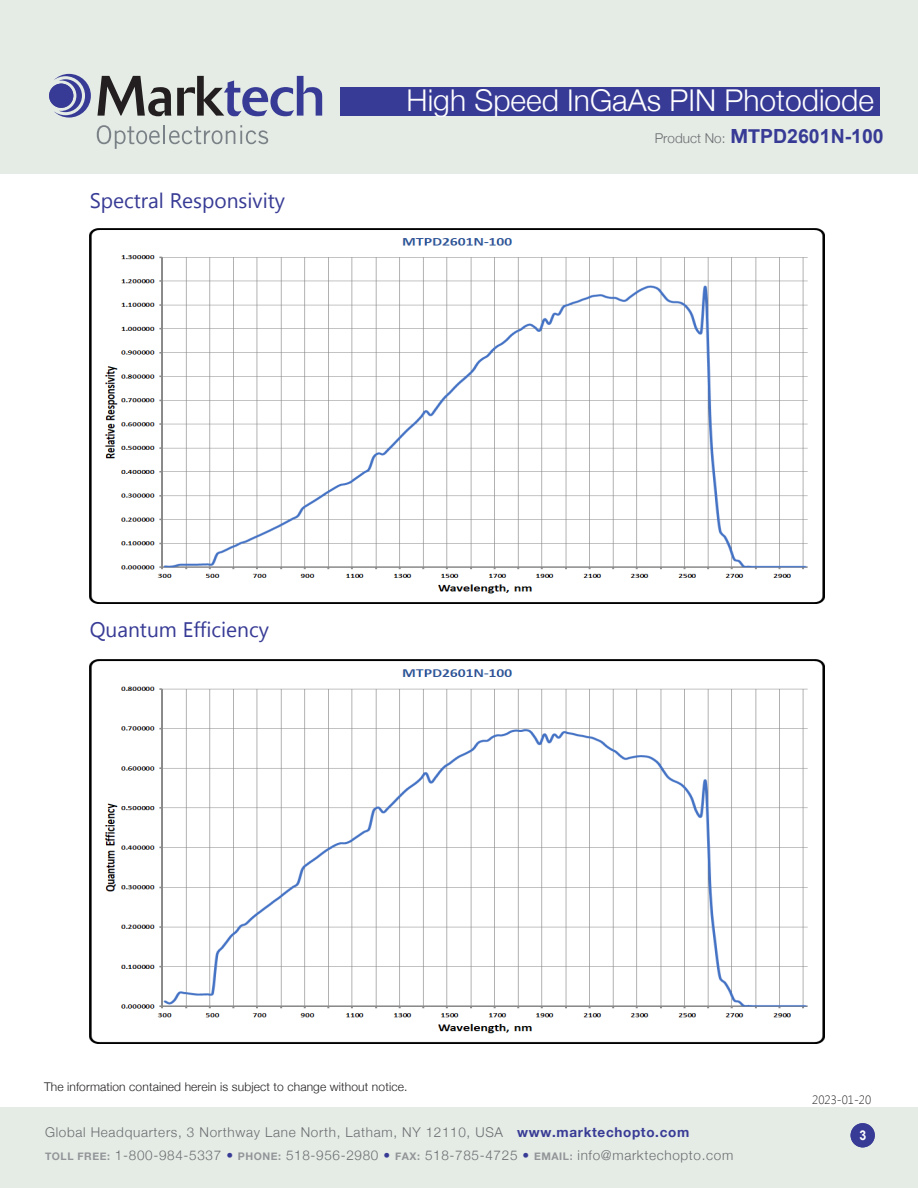
<style>
.page{position:relative;width:918px;height:1188px;background:#fff}
.page>*{position:absolute;margin:0;border:0;box-sizing:border-box;transform-origin:0 0}
.Product_Name{font:300 30px "Helvetica Neue";color:#fff}
.t1{font:21px "Segoe UI";color:#383b95}
.t2{font:700 19.5px "Arial";color:#383b95}
.t3{font:300 13.5px "Helvetica Neue";letter-spacing:.05em;color:#6c6d70}
.t4{font:700 13.5px "Arial";color:#fff;scale:.92 1}
.Text_flush_right{font:300 12px "Helvetica Neue";letter-spacing:.01em;color:#231f20}
.t5{font:300 12px "Segoe UI";color:#231f20}
.s1{font-family:"Helvetica Neue";font-weight:300;font-size:13.5px;color:#6c6d70}
.s2{font-family:"Helvetica Neue"}
.s3{font-weight:700;color:#383b95}
.s4{font-weight:700;font-size:10.5px;color:#939598}
.s5{color:#383b95}
</style>
<div class="page">
<div style="left:0;top:1107px;width:918px;height:81px;background:#e5ece6"></div>
<div style="left:0;top:0;width:918px;height:173px;background:#e5ece6"></div>
<div style="left:340px;top:87px;width:540px;height:29px;background:#383b95"></div>
<svg style="left:97px;top:125px;width:171px;height:24px"></svg>
<svg style="left:54px;top:74px;width:37px;height:44px"></svg>
<div style="left:49px;top:84px;width:24px;height:24px;background:#383b95;border-radius:50%"></div>
<svg style="left:97px;top:76px;width:74px;height:40px"></svg>
<svg style="left:177px;top:76px;width:145px;height:40px"></svg>
<div style="left:851px;top:1123px;width:24px;height:24px;background:#383b95;border-radius:50%"></div>
<img style="left:90px;top:659px;width:734px;height:384px">
<img style="left:90px;top:228px;width:734px;height:376px">
<p class="Product_Name" style="left:407px;top:82px;width:469px">High Speed InGaAs PIN Photodiode</p>
<h2 class="t1" style="left:90px;top:185px;width:197px">Spectral Responsivity</h2>
<h2 class="t1" style="left:90px;top:615px;width:181px">Quantum Efficiency</h2>
<p class="Text_flush_right" style="left:44px;top:1079px;width:365px">The information contained herein is subject to change without notice.</p>
<h3 class="t2" style="left:655px;top:125px;width:231px"><span class="s1">Product No:</span> <span class="s2">MT</span>PD2601N-100</h3>
<p class="t5" style="left:812px;top:1091px;width:60px">2023-01-20</p>
<p class="t3" style="left:45px;top:1124px;width:646px">Global Headquarters, 3 Northway Lane North, Latham, NY 12110, USA <span class="s3">www.marktechopto.com</span></p>
<p class="t3" style="left:45px;top:1147px;width:690px"><span class="s4">TOLL FREE:</span> 1-800-984-5337 <span class="s5">•</span> <span class="s4">PHONE:</span> 518-956-2980 <span class="s5">•</span> <span class="s4">FAX:</span> 518-785-4725 <span class="s5">•</span> <span class="s4">EMAIL:</span> info@marktechopto.com</p>
<p class="t4" style="left:859px;top:1128px;width:9px">3</p>
</div>
